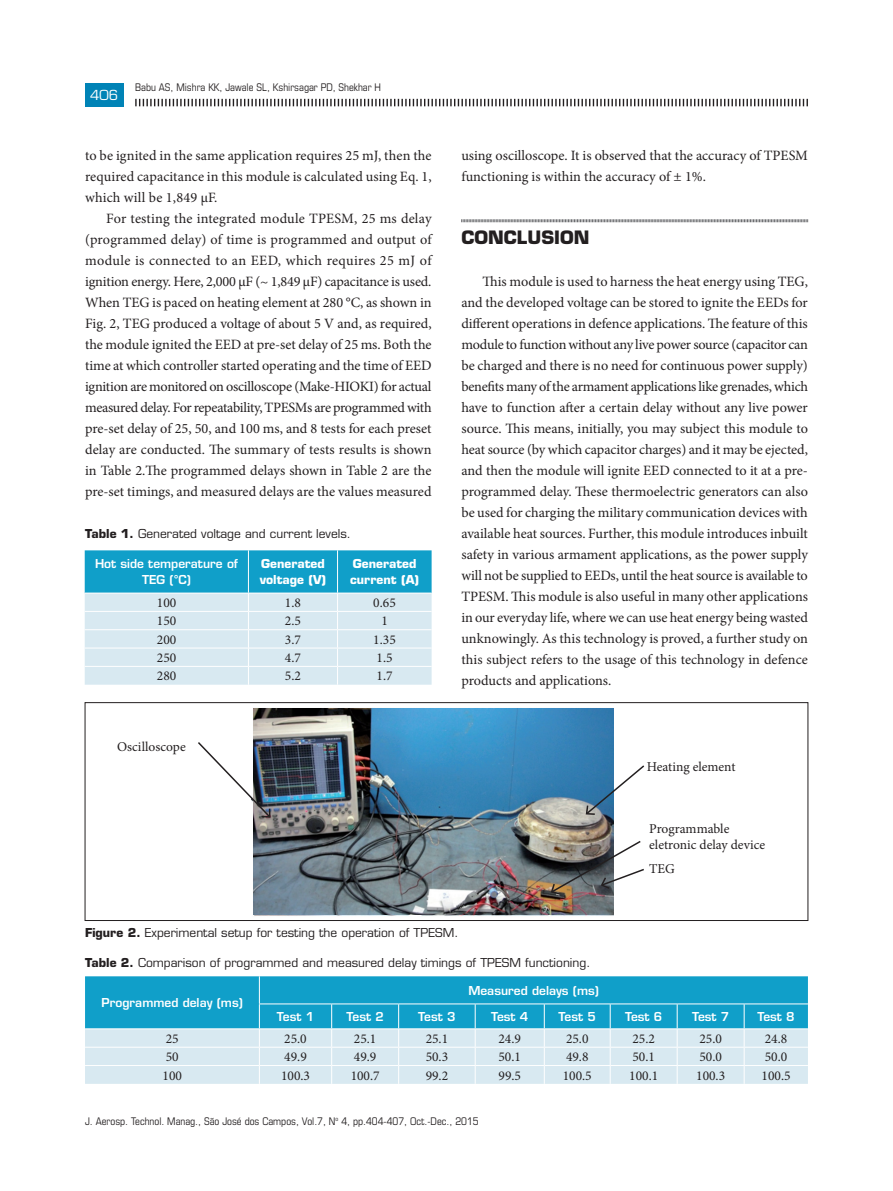
<style>
.page{position:relative;width:893px;height:1191px;background:#fff}
.page>*{position:absolute;margin:0;border:0;box-sizing:border-box;transform-origin:0 0}
.t1{font:700 18px "Eurostile LT Std";color:#231f20}
.t2{font:14.25px/21px "Minion Pro";color:#231f20;text-align:justify}
.t3{font:13.5px/16.2px "Minion Pro";color:#231f20}
.t4{font:13.5px "Eurostile LT Std";color:#fff}
.t5{font:12px "Eurostile LT Std";color:#231f20}
.t6{font:600 12px/16.5px "Eurostile LT Std";color:#fff;text-align:center}
.t7{font:700 12px/16.5px "Eurostile LT Std";color:#fff}
.t8{font:condensed 10.5px "Eurostile LT Std";color:#231f20}
.s1{font-weight:700}
</style>
<div class="page">
<svg style="left:135px;top:99px;width:673px;height:7px"></svg>
<div style="left:85px;top:83px;width:38px;height:23px;background:#0083b6"></div>
<svg style="left:85px;top:976px;width:723px;height:107px;background:#7ac6de"></svg>
<img style="left:254px;top:708px;width:360px;height:206px">
<svg style="left:198px;top:740px;width:73px;height:78px"></svg>
<svg style="left:585px;top:764px;width:60px;height:51px"></svg>
<svg style="left:550px;top:839px;width:94px;height:55px"></svg>
<div style="left:85px;top:702px;width:723px;height:219px;border:1px solid #231f20"></div>
<svg style="left:461px;top:219px;width:347px;height:4px"></svg>
<svg style="left:85px;top:550px;width:347px;height:134px;background:#9bd2e5"></svg>
<p class="t4" style="left:90px;top:86px;width:29px">406</p>
<p class="t8" style="left:135px;top:81px;width:247px">Babu AS, Mishra KK, Jawale SL, Kshirsagar PD, Shekhar H</p>
<p class="t2" style="left:85px;top:145px;width:348px">to be ignited in the same application requires 25 mJ, then the required capacitance in this module is calculated using Eq. 1, which will be 1,849 µF.</p>
<p class="t2" style="left:85px;top:208px;width:348px;text-indent:21px">For testing the integrated module TPESM, 25 ms delay (programmed delay) of time is programmed and output of module is connected to an EED, which requires 25 mJ of ignition energy. Here, 2,000 µF (~ 1,849 µF) capacitance is used.<br>When TEG is paced on heating element at 280 °C, as shown in Fig. 2, TEG produced a voltage of about 5 V and, as required, the module ignited the EED at pre-set delay of 25 ms. Both the time at which controller started operating and the time of EED ignition are monitored on oscilloscope (Make-HIOKI) for actual measured delay. For repeatability, TPESMs are programmed with pre-set delay of 25, 50, and 100 ms, and 8 tests for each preset delay are conducted. The summary of tests results is shown in Table 2.The programmed delays shown in Table 2 are the pre-set timings, and measured delays are the values measured</p>
<p class="t5" style="left:85px;top:527px;width:267px"><span class="s1">Table 1.</span> Generated voltage and current levels.</p>
<p class="t6" style="left:95px;top:555px;width:145px">Hot side temperature of<br>TEG (°C)</p>
<p class="t7" style="left:260px;top:555px;width:68px">Generated voltage (V)</p>
<p class="t7" style="left:350px;top:555px;width:70px">Generated current (A)</p>
<p class="t3" style="left:157px;top:595px;width:21px">100</p>
<p class="t3" style="left:285px;top:595px;width:18px">1.8</p>
<p class="t3" style="left:373px;top:595px;width:24px">0.65</p>
<p class="t3" style="left:157px;top:613px;width:21px">150</p>
<p class="t3" style="left:285px;top:613px;width:18px">2.5</p>
<p class="t3" style="left:381px;top:613px;width:8px">1</p>
<p class="t3" style="left:157px;top:631px;width:21px">200</p>
<p class="t3" style="left:285px;top:631px;width:18px">3.7</p>
<p class="t3" style="left:373px;top:631px;width:24px">1.35</p>
<p class="t3" style="left:157px;top:650px;width:21px">250</p>
<p class="t3" style="left:285px;top:650px;width:18px">4.7</p>
<p class="t3" style="left:377px;top:650px;width:18px">1.5</p>
<p class="t3" style="left:157px;top:668px;width:21px">280</p>
<p class="t3" style="left:285px;top:668px;width:18px">5.2</p>
<p class="t3" style="left:377px;top:668px;width:18px">1.7</p>
<p class="t3" style="left:117px;top:738px;width:70px">Oscilloscope</p>
<p class="t2" style="left:461px;top:144px;width:348px">using oscilloscope. It is observed that the accuracy of TPESM functioning is within the accuracy of ± 1%.</p>
<p class="t1" style="left:461px;top:226px;width:130px">CONCLUSION</p>
<p class="t2" style="left:461px;top:270px;width:348px;text-indent:21px">This module is used to harness the heat energy using TEG, and the developed voltage can be stored to ignite the EEDs for different operations in defence applications. The feature of this module to function without any live power source (capacitor can be charged and there is no need for continuous power supply) benefits many of the armament applications like grenades, which have to function after a certain delay without any live power source. This means, initially, you may subject this module to heat source (by which capacitor charges) and it may be ejected, and then the module will ignite EED connected to it at a pre&shy;programmed delay. These thermoelectric generators can also be used for charging the military communication devices with available heat sources. Further, this module introduces inbuilt safety in various armament applications, as the power supply will not be supplied to EEDs, until the heat source is available to TPESM. This module is also useful in many other applications in our everyday life, where we can use heat energy being wasted unknowingly. As this technology is proved, a further study on this subject refers to the usage of this technology in defence products and applications.</p>
<p class="t3" style="left:647px;top:758px;width:90px">Heating element</p>
<p class="t3" style="left:649px;top:820px;width:117px">Programmable eletronic delay device</p>
<p class="t3" style="left:649px;top:860px;width:27px">TEG</p>
<p class="t5" style="left:85px;top:925px;width:375px"><span class="s1">Figure 2.</span> Experimental setup for testing the operation of TPESM.</p>
<p class="t5" style="left:85px;top:955px;width:507px"><span class="s1">Table 2.</span> Comparison of programmed and measured delay timings of TPESM functioning.</p>
<p class="t6" style="left:102px;top:994px;width:143px">Programmed delay (ms)</p>
<p class="t6" style="left:468px;top:982px;width:132px">Measured delays (ms)</p>
<p class="t6" style="left:277px;top:1008px;width:39px">Test 1</p>
<p class="t6" style="left:346px;top:1008px;width:39px">Test 2</p>
<p class="t6" style="left:418px;top:1008px;width:39px">Test 3</p>
<p class="t6" style="left:491px;top:1008px;width:39px">Test 4</p>
<p class="t6" style="left:559px;top:1008px;width:39px">Test 5</p>
<p class="t6" style="left:625px;top:1008px;width:39px">Test 6</p>
<p class="t6" style="left:692px;top:1008px;width:39px">Test 7</p>
<p class="t6" style="left:757px;top:1008px;width:39px">Test 8</p>
<p class="t3" style="left:166px;top:1030px;width:14px">25</p>
<p class="t3" style="left:284px;top:1030px;width:24px">25.0</p>
<p class="t3" style="left:354px;top:1030px;width:24px">25.1</p>
<p class="t3" style="left:426px;top:1030px;width:24px">25.1</p>
<p class="t3" style="left:498px;top:1030px;width:24px">24.9</p>
<p class="t3" style="left:566px;top:1030px;width:24px">25.0</p>
<p class="t3" style="left:632px;top:1030px;width:24px">25.2</p>
<p class="t3" style="left:699px;top:1030px;width:24px">25.0</p>
<p class="t3" style="left:765px;top:1030px;width:24px">24.8</p>
<p class="t3" style="left:166px;top:1049px;width:14px">50</p>
<p class="t3" style="left:284px;top:1049px;width:24px">49.9</p>
<p class="t3" style="left:354px;top:1049px;width:24px">49.9</p>
<p class="t3" style="left:426px;top:1049px;width:24px">50.3</p>
<p class="t3" style="left:498px;top:1049px;width:24px">50.1</p>
<p class="t3" style="left:566px;top:1049px;width:24px">49.8</p>
<p class="t3" style="left:632px;top:1049px;width:24px">50.1</p>
<p class="t3" style="left:699px;top:1049px;width:24px">50.0</p>
<p class="t3" style="left:765px;top:1049px;width:24px">50.0</p>
<p class="t3" style="left:163px;top:1067px;width:21px">100</p>
<p class="t3" style="left:281px;top:1067px;width:30px">100.3</p>
<p class="t3" style="left:351px;top:1067px;width:30px">100.7</p>
<p class="t3" style="left:426px;top:1067px;width:24px">99.2</p>
<p class="t3" style="left:498px;top:1067px;width:24px">99.5</p>
<p class="t3" style="left:563px;top:1067px;width:30px">100.5</p>
<p class="t3" style="left:629px;top:1067px;width:30px">100.1</p>
<p class="t3" style="left:696px;top:1067px;width:30px">100.3</p>
<p class="t3" style="left:762px;top:1067px;width:30px">100.5</p>
<p class="t8" style="left:85px;top:1114px;width:395px">J. Aerosp. Technol. Manag., São José dos Campos, Vol.7, N<sup>o</sup> 4, pp.404-407, Oct.-Dec., 2015</p>
</div>
